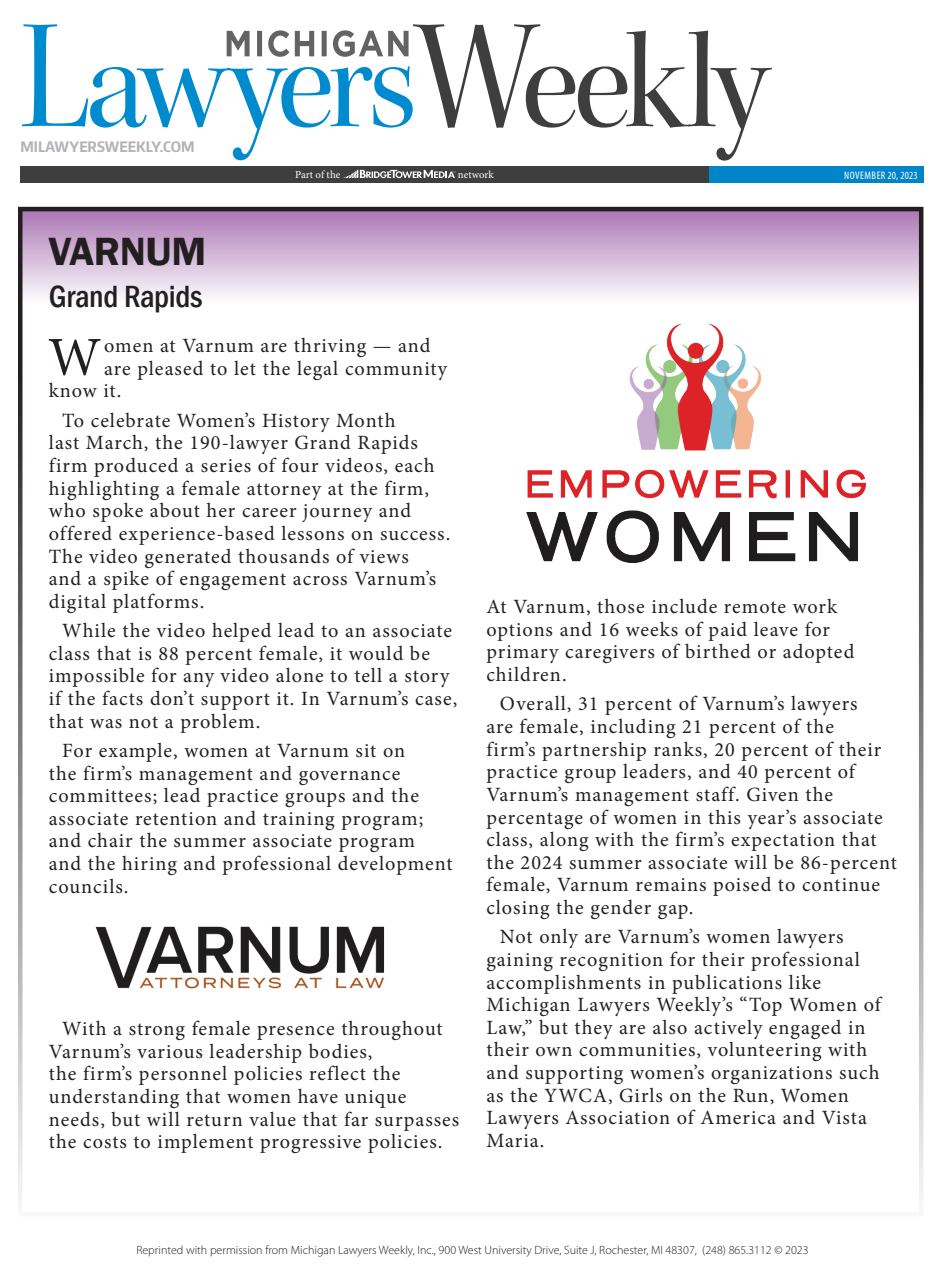
<style>
.page{position:relative;width:945px;height:1269px;background:#fff}
.page>*{position:absolute;margin:0;border:0;box-sizing:border-box;transform-origin:0 0}
.t1{font:55.05px "Minion Pro";color:#231f20}
.t2{font:600 40.5px "Franklin Gothic";letter-spacing:-.01em;color:#231f20}
.t3{font:500 condensed 31.5px "Franklin Gothic";letter-spacing:-.015em;color:#231f20}
.t4{font:20.25px/22.6px "Minion Pro";letter-spacing:.05em;color:#231f20}
.t5{font:700 14.4px "Encode Sans Compressed";letter-spacing:-.005em;color:#b2b3b7;scale:1.1 1}
.t6{font:300 12px "Myriad Pro";color:#231f20}
.t7{font:condensed 10.95px "Myriad Pro";letter-spacing:.04em;color:#fff}
.t8{font:10.8px "Minion Pro";letter-spacing:-.005em;color:#fff}
</style>
<div class="page">
<div style="left:21px;top:166px;width:767px;height:17px;background:#3e3e3f"></div>
<div style="left:709px;top:166px;width:214px;height:17px;background:#0084ca"></div>
<svg style="left:343px;top:170px;width:112px;height:8px"></svg>
<svg style="left:413px;top:24px;width:359px;height:137px"></svg>
<svg style="left:22px;top:24px;width:391px;height:136px"></svg>
<svg style="left:227px;top:30px;width:182px;height:27px"></svg>
<div style="left:20px;top:208px;width:899px;height:130px;background:linear-gradient(to bottom,#af7eb8,#fff)"></div>
<div style="left:18px;top:207px;width:905px;height:1010px;border:4px solid #231f20"></div>
<img style="left:496px;top:288px;width:393px;height:275px">
<img style="left:95px;top:926px;width:290px;height:63px">
<p class="t5" style="left:21px;top:137px;width:160px">MILAWYERSWEEKLY.COM</p>
<h2 class="t2" style="left:49px;top:226px;width:159px">VARNUM</h2>
<h3 class="t3" style="left:49px;top:276px;width:155px">Grand Rapids</h3>
<p class="t8" style="left:295px;top:167px;width:47px">Part of the</p>
<p class="t8" style="left:458px;top:167px;width:37px">network</p>
<p class="t7" style="left:844px;top:169px;width:75px">NOVEMBER 20, 2023</p>
<h1 class="t1" style="left:48px;top:320px;width:55px">W</h1>
<p class="t4" style="left:104px;top:335px;width:328px">omen at Varnum are thriving — and</p>
<p class="t4" style="left:104px;top:357px;width:344px">are pleased to let the legal community</p>
<p class="t4" style="left:49px;top:380px;width:74px">know it.</p>
<p class="t4" style="left:49px;top:409px;width:403px;text-indent:14px">To celebrate Women’s History Month<br>last March, the 190-lawyer Grand Rapids firm produced a series of four videos, each highlighting a female attorney at the firm, who spoke about her career journey and offered experience-based lessons on success.<br>The video generated thousands of views<br>and a spike of engagement across Varnum’s digital platforms.</p>
<p class="t4" style="left:49px;top:619px;width:410px;text-indent:14px">While the video helped lead to an associate class that is 88 percent female, it would be impossible for any video alone to tell a story if the facts don’t support it. In Varnum’s case, that was not a problem.</p>
<p class="t4" style="left:49px;top:739px;width:405px;text-indent:14px">For example, women at Varnum sit on<br>the firm’s management and governance committees; lead practice groups and the associate retention and training program; and chair the summer associate program<br>and the hiring and professional development councils.</p>
<p class="t4" style="left:49px;top:1017px;width:412px;text-indent:14px">With a strong female presence throughout Varnum’s various leadership bodies,<br>the firm’s personnel policies reflect the understanding that women have unique needs, but will return value that far surpasses the costs to implement progressive policies.</p>
<p class="t4" style="left:486px;top:595px;width:370px">At Varnum, those include remote work options and 16 weeks of paid leave for primary caregivers of birthed or adopted children.</p>
<p class="t4" style="left:486px;top:693px;width:412px;text-indent:14px">Overall, 31 percent of Varnum’s lawyers<br>are female, including 21 percent of the<br>firm’s partnership ranks, 20 percent of their practice group leaders, and 40 percent of Varnum’s management staff. Given the percentage of women in this year’s associate class, along with the firm’s expectation that the 2024 summer associate will be 86-percent female, Varnum remains poised to continue closing the gender gap.</p>
<p class="t4" style="left:486px;top:926px;width:396px;text-indent:14px">Not only are Varnum’s women lawyers gaining recognition for their professional accomplishments in publications like Michigan Lawyers Weekly’s “Top Women of Law,” but they are also actively engaged in their own communities, volunteering with and supporting women’s organizations such as the YWCA, Girls on the Run, Women Lawyers Association of America and Vista Maria.</p>
<p class="t6" style="left:136px;top:1243px;width:674px">Reprinted with permission from Michigan Lawyers Weekly, Inc., 900 West University Drive, Suite J, Rochester, MI 48307, (248) 865.3112 © 2023</p>
</div>
